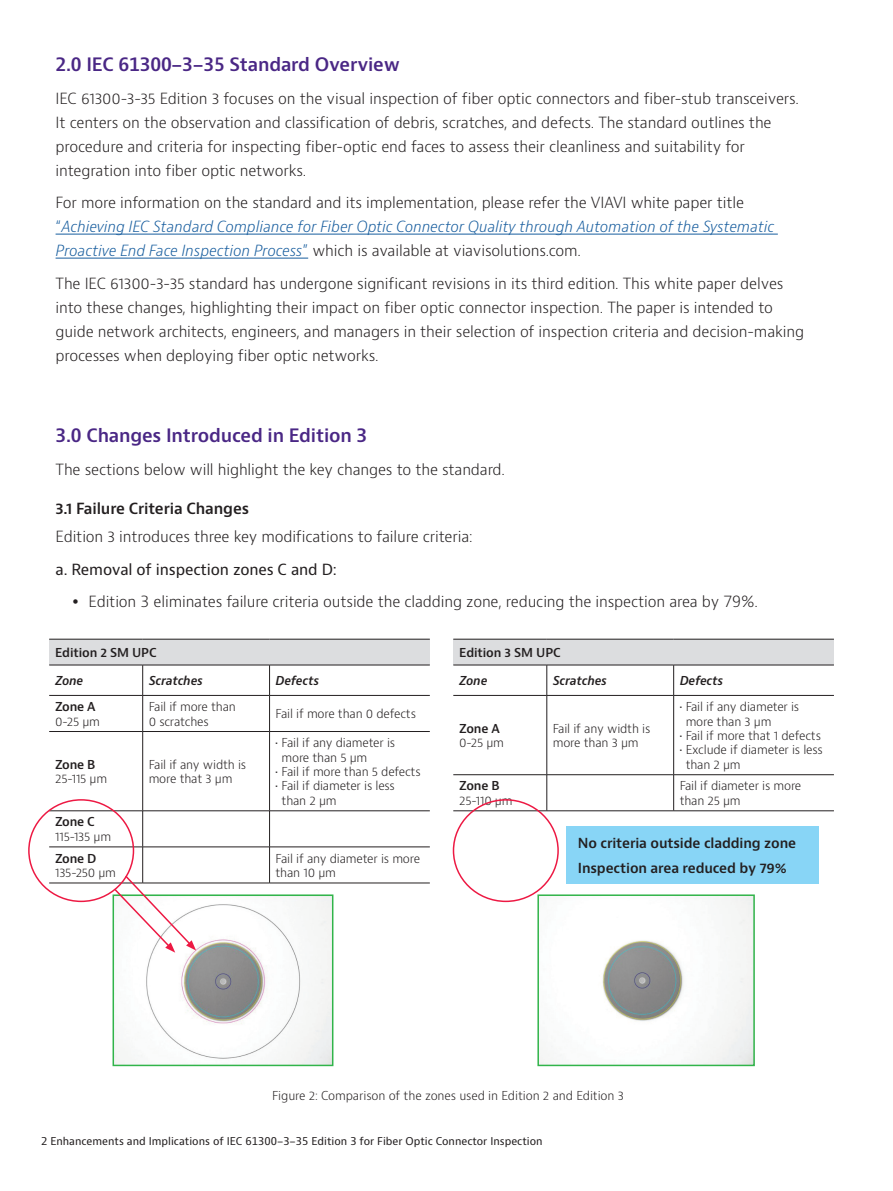
<style>
.page{position:relative;width:893px;height:1191px;background:#fff}
.page>*{position:absolute;margin:0;border:0;box-sizing:border-box;transform-origin:0 0}
.H2_Heading_Purple_12_16{font:600 18px "Bernino Sans";letter-spacing:-.01em;color:#4a2785}
.P_10_16{font:300 15px/24px "Bernino Sans";letter-spacing:-.01em;color:#231f20}
.P_10_16-2{font:italic 300 15px/24px "Bernino Sans";letter-spacing:-.01em;color:#175d9e}
.P_10_16-3{font:15px "Bernino Sans";letter-spacing:-.01em;color:#231f20}
.H3_Heading_Level_3{font:600 15px "Bernino Sans";letter-spacing:-.01em;color:#231f20}
.P_10_16-4{font:600 13.5px "Bernino Sans";letter-spacing:-.01em;color:#231f20}
.Table_Copy{font:300 12px/14.4px "Bernino Sans";letter-spacing:-.015em;color:#231f20}
.P_10_16-5{font:300 12px/14.4px "Bernino Sans";letter-spacing:-.015em;color:#231f20}
.TH_Subhead{font:italic 600 12px "Bernino Sans";letter-spacing:-.015em;color:#231f20}
.P_10_16-6{font:600 12px "Bernino Sans";letter-spacing:-.01em;color:#231f20}
.t1{font:10.5px "Bernino Sans";color:#231f20}
.s1{font-style:normal;color:#231f20}
.s2{font-style:normal}
.s3{font-weight:600}
</style>
<div class="page">
<hr style="left:56px;top:234px;width:722px;height:1px;background:#175d9e">
<hr style="left:56px;top:258px;width:252px;height:1px;background:#175d9e">
<div style="left:566px;top:826px;width:253px;height:57px;background:#88d5f6"></div>
<div style="left:49px;top:639px;width:381px;height:26px;background:#dcdddf"></div>
<hr style="left:49px;top:639px;width:94px;height:1px;background:#231f20">
<hr style="left:143px;top:639px;width:127px;height:1px;background:#231f20">
<hr style="left:270px;top:639px;width:160px;height:1px;background:#231f20">
<hr style="left:49px;top:665px;width:94px;height:1px;background:#231f20">
<hr style="left:143px;top:665px;width:127px;height:1px;background:#231f20">
<hr style="left:142px;top:665px;width:1px;height:30px;background:#231f20">
<hr style="left:270px;top:665px;width:160px;height:1px;background:#231f20">
<hr style="left:269px;top:665px;width:1px;height:30px;background:#231f20">
<hr style="left:49px;top:695px;width:94px;height:1px;background:#231f20">
<hr style="left:143px;top:695px;width:127px;height:1px;background:#231f20">
<hr style="left:142px;top:695px;width:1px;height:36px;background:#231f20">
<hr style="left:270px;top:695px;width:160px;height:1px;background:#231f20">
<hr style="left:269px;top:695px;width:1px;height:36px;background:#231f20">
<hr style="left:49px;top:731px;width:94px;height:1px;background:#231f20">
<hr style="left:143px;top:731px;width:127px;height:1px;background:#231f20">
<hr style="left:142px;top:731px;width:1px;height:79px;background:#231f20">
<hr style="left:270px;top:731px;width:160px;height:1px;background:#231f20">
<hr style="left:269px;top:731px;width:1px;height:79px;background:#231f20">
<hr style="left:49px;top:810px;width:94px;height:1px;background:#231f20">
<hr style="left:143px;top:810px;width:127px;height:1px;background:#231f20">
<hr style="left:142px;top:811px;width:1px;height:35px;background:#231f20">
<hr style="left:270px;top:810px;width:160px;height:1px;background:#231f20">
<hr style="left:269px;top:811px;width:1px;height:35px;background:#231f20">
<hr style="left:49px;top:846px;width:94px;height:1px;background:#231f20">
<hr style="left:143px;top:846px;width:127px;height:1px;background:#231f20">
<hr style="left:142px;top:847px;width:1px;height:35px;background:#231f20">
<hr style="left:270px;top:846px;width:160px;height:1px;background:#231f20">
<hr style="left:269px;top:847px;width:1px;height:35px;background:#231f20">
<hr style="left:49px;top:882px;width:94px;height:1px;background:#231f20">
<hr style="left:143px;top:882px;width:127px;height:1px;background:#231f20">
<hr style="left:270px;top:882px;width:160px;height:1px;background:#231f20">
<img style="left:116px;top:897px;width:214px;height:166px">
<div style="left:113px;top:894px;width:220px;height:172px;border:2px solid #31b44a"></div>
<img style="left:540px;top:897px;width:212px;height:166px">
<div style="left:537px;top:894px;width:218px;height:172px;border:2px solid #31b44a"></div>
<div style="left:453px;top:639px;width:381px;height:26px;background:#dcdddf"></div>
<hr style="left:453px;top:639px;width:94px;height:1px;background:#231f20">
<hr style="left:547px;top:639px;width:127px;height:1px;background:#231f20">
<hr style="left:674px;top:639px;width:160px;height:1px;background:#231f20">
<hr style="left:453px;top:665px;width:94px;height:1px;background:#231f20">
<hr style="left:547px;top:665px;width:127px;height:1px;background:#231f20">
<hr style="left:547px;top:665px;width:1px;height:30px;background:#231f20">
<hr style="left:674px;top:665px;width:160px;height:1px;background:#231f20">
<hr style="left:673px;top:665px;width:1px;height:30px;background:#231f20">
<hr style="left:453px;top:695px;width:94px;height:1px;background:#231f20">
<hr style="left:547px;top:695px;width:127px;height:1px;background:#231f20">
<hr style="left:547px;top:695px;width:1px;height:79px;background:#231f20">
<hr style="left:674px;top:695px;width:160px;height:1px;background:#231f20">
<hr style="left:673px;top:695px;width:1px;height:79px;background:#231f20">
<hr style="left:453px;top:774px;width:94px;height:1px;background:#231f20">
<hr style="left:547px;top:774px;width:127px;height:1px;background:#231f20">
<hr style="left:547px;top:775px;width:1px;height:35px;background:#231f20">
<hr style="left:674px;top:774px;width:160px;height:1px;background:#231f20">
<hr style="left:673px;top:775px;width:1px;height:35px;background:#231f20">
<hr style="left:453px;top:810px;width:94px;height:1px;background:#231f20">
<hr style="left:547px;top:810px;width:127px;height:1px;background:#231f20">
<hr style="left:674px;top:810px;width:160px;height:1px;background:#231f20">
<div style="left:28px;top:799px;width:106px;height:103px;border:2px solid #ed1943;border-radius:50%"></div>
<svg style="left:113px;top:874px;width:83px;height:78px"></svg>
<div style="left:453px;top:799px;width:106px;height:103px;border:2px solid #ed1943;border-radius:50%"></div>
<p class="H2_Heading_Purple_12_16" style="left:56px;top:53px;width:346px">2.0 IEC 61300-3-35 Standard Overview</p>
<p class="P_10_16" style="left:56px;top:87px;width:745px">IEC 61300-3-35 Edition 3 focuses on the visual inspection of fiber optic connectors and fiber-stub transceivers.<br>It centers on the observation and classification of debris, scratches, and defects. The standard outlines the procedure and criteria for inspecting fiber-optic end faces to assess their cleanliness and suitability for integration into fiber optic networks.</p>
<p class="P_10_16-2" style="left:56px;top:191px;width:720px"><span class="s1">For more information on the standard and its implementation, please refer the VIAVI white paper title </span><span class="s2">“</span>Achieving IEC Standard Compliance for Fiber Optic Connector Quality through Automation of the Systematic<br>Proactive End Face Inspection Process<span class="s2">”</span> <span class="s1">which is available at viavisolutions.com.</span></p>
<p class="P_10_16" style="left:56px;top:272px;width:750px">The IEC 61300-3-35 standard has undergone significant revisions in its third edition. This white paper delves into these changes, highlighting their impact on fiber optic connector inspection. The paper is intended to guide network architects, engineers, and managers in their selection of inspection criteria and decision-making processes when deploying fiber optic networks.</p>
<p class="H2_Heading_Purple_12_16" style="left:56px;top:424px;width:313px">3.0 Changes Introduced in Edition 3</p>
<p class="P_10_16" style="left:56px;top:458px;width:451px">The sections below will highlight the key changes to the standard.</p>
<p class="H3_Heading_Level_3" style="left:56px;top:498px;width:195px">3.1 Failure Criteria Changes</p>
<p class="P_10_16" style="left:56px;top:525px;width:419px">Edition 3 introduces three key modifications to failure criteria:</p>
<p class="P_10_16-3" style="left:56px;top:559px;width:283px">a. Removal of inspection zones C and D:</p>
<p class="P_10_16" style="left:89px;top:590px;width:671px">Edition 3 eliminates failure criteria outside the cladding zone, reducing the inspection area by 79%.</p>
<p class="P_10_16-6" style="left:55px;top:645px;width:103px">Edition 2 SM UPC</p>
<p class="TH_Subhead" style="left:55px;top:673px;width:30px">Zone</p>
<p class="TH_Subhead" style="left:149px;top:673px;width:56px">Scratches</p>
<p class="TH_Subhead" style="left:276px;top:673px;width:45px">Defects</p>
<p class="Table_Copy" style="left:55px;top:699px;width:46px"><span class="s3">Zone A<br></span>0-25 μm</p>
<p class="Table_Copy" style="left:149px;top:699px;width:89px">Fail if more than<br>0 scratches</p>
<p class="Table_Copy" style="left:276px;top:707px;width:142px">Fail if more than 0 defects</p>
<p class="Table_Copy" style="left:55px;top:757px;width:54px"><span class="s3">Zone B<br></span>25-115 μm</p>
<p class="Table_Copy" style="left:149px;top:757px;width:99px">Fail if any width is more that 3 μm</p>
<p class="P_10_16-5" style="left:282px;top:736px;width:115px;text-indent:-6px">• Fail if any diameter is more than 5 μm</p>
<p class="P_10_16-5" style="left:276px;top:764px;width:147px">• Fail if more than 5 defects</p>
<p class="P_10_16-5" style="left:282px;top:779px;width:115px;text-indent:-6px">• Fail if diameter is less than 2 μm</p>
<p class="Table_Copy" style="left:55px;top:815px;width:57px"><span class="s3">Zone C<br></span>115-135 μm</p>
<p class="Table_Copy" style="left:55px;top:851px;width:62px"><span class="s3">Zone D<br></span>135-250 μm</p>
<p class="Table_Copy" style="left:276px;top:851px;width:146px">Fail if any diameter is more than 10 μm</p>
<p class="P_10_16-6" style="left:459px;top:645px;width:103px">Edition 3 SM UPC</p>
<p class="TH_Subhead" style="left:459px;top:673px;width:30px">Zone</p>
<p class="TH_Subhead" style="left:553px;top:673px;width:56px">Scratches</p>
<p class="TH_Subhead" style="left:680px;top:673px;width:45px">Defects</p>
<p class="Table_Copy" style="left:459px;top:721px;width:46px"><span class="s3">Zone A<br></span>0-25 μm</p>
<p class="Table_Copy" style="left:553px;top:721px;width:99px">Fail if any width is more than 3 μm</p>
<p class="P_10_16-5" style="left:686px;top:699px;width:115px;text-indent:-6px">• Fail if any diameter is more than 3 μm</p>
<p class="P_10_16-5" style="left:680px;top:728px;width:143px">• Fail if more that 1 defects</p>
<p class="P_10_16-5" style="left:686px;top:743px;width:139px;text-indent:-6px">• Exclude if diameter is less than 2 μm</p>
<p class="Table_Copy" style="left:459px;top:779px;width:55px"><span class="s3">Zone B<br></span>25-110 μm</p>
<p class="Table_Copy" style="left:680px;top:779px;width:123px">Fail if diameter is more than 25 μm</p>
<p class="P_10_16-4" style="left:578px;top:834px;width:220px">No criteria outside cladding zone</p>
<p class="P_10_16-4" style="left:578px;top:859px;width:210px">Inspection area reduced by 79%</p>
<p class="P_10_16-5" style="left:272px;top:1088px;width:353px">Figure 2: Comparison of the zones used in Edition 2 and Edition 3</p>
<p class="t1" style="left:41px;top:1134px;width:503px">2 Enhancements and Implications of IEC 61300-3-35 Edition 3 for Fiber Optic Connector Inspection</p>
</div>
